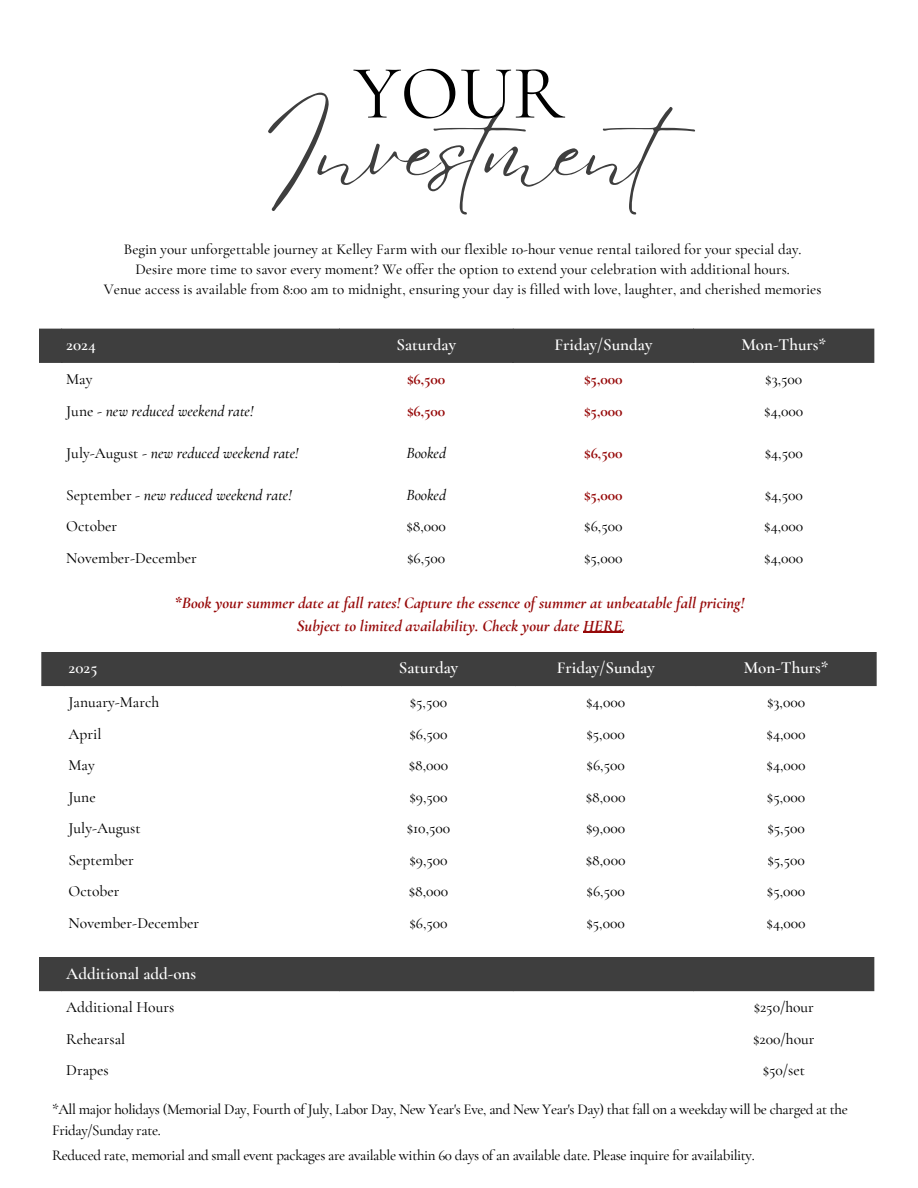
<style>
.page{position:relative;width:918px;height:1188px;background:#fff}
.page>*{position:absolute;margin:0;border:0;box-sizing:border-box;transform-origin:0 0}
.t1{font:96px "Eyesome Script";color:#3e3e3e}
.t2{font:76.65px "Cormorant Garamond";color:#000}
.t3{font:600 17.1px "Cormorant Garamond";color:#fff}
.t4{font:italic 700 16.5px/22.5px "Cormorant Garamond";color:#960808;text-align:center}
.t5{font:500 15.6px "Cormorant Garamond";color:#000}
.t6{font:italic 500 15.6px "Cormorant Garamond";color:#000}
.t7{font:700 15.6px "Cormorant Garamond";color:#960808}
.t8{font:500 15px/20.2px "Cormorant Garamond";color:#000;text-align:center}
.t9{font:500 15px/20.2px "Cormorant Garamond";letter-spacing:-.025em;color:#000}
.s1{font-style:normal}
</style>
<div class="page">
<div style="left:39px;top:329px;width:835px;height:34px;background:#3e3e3e"></div>
<div style="left:42px;top:652px;width:835px;height:34px;background:#3e3e3e"></div>
<div style="left:39px;top:957px;width:835px;height:34px;background:#3e3e3e"></div>
<hr style="left:583px;top:632px;width:39px;height:1px;background:#960808">
<h2 class="t2" style="left:354px;top:47px;width:212px">YOUR</h2>
<h1 class="t1" style="left:263px;top:88px;width:470px">Investment</h1>
<p class="t8" style="left:104px;top:239px;width:719px">Begin your unforgettable journey at Kelley Farm with our flexible 10-hour venue rental tailored for your special day.<br>Desire more time to savor every moment? We offer the option to extend your celebration with additional hours.<br>Venue access is available from 8:00 am to midnight, ensuring your day is filled with love, laughter, and cherished memories</p>
<p class="t3" style="left:66px;top:334px;width:31px">2024</p>
<p class="t3" style="left:396px;top:334px;width:61px">Saturday</p>
<p class="t3" style="left:554px;top:334px;width:100px">Friday/Sunday</p>
<p class="t3" style="left:741px;top:334px;width:86px">Mon-Thurs*</p>
<p class="t5" style="left:66px;top:370px;width:28px">May</p>
<p class="t7" style="left:407px;top:370px;width:40px">$6,500</p>
<p class="t7" style="left:584px;top:370px;width:40px">$5,000</p>
<p class="t5" style="left:765px;top:370px;width:39px">$3,500</p>
<p class="t6" style="left:66px;top:401px;width:189px"><span class="s1">June -</span> new reduced weekend rate!</p>
<p class="t7" style="left:407px;top:401px;width:40px">$6,500</p>
<p class="t7" style="left:584px;top:401px;width:40px">$5,000</p>
<p class="t5" style="left:764px;top:401px;width:41px">$4,000</p>
<p class="t6" style="left:66px;top:444px;width:234px"><span class="s1">July-August -</span> new reduced weekend rate!</p>
<p class="t6" style="left:406px;top:444px;width:41px">Booked</p>
<p class="t7" style="left:584px;top:444px;width:40px">$6,500</p>
<p class="t5" style="left:765px;top:444px;width:40px">$4,500</p>
<p class="t6" style="left:66px;top:486px;width:227px"><span class="s1">September -</span> new reduced weekend rate!</p>
<p class="t6" style="left:406px;top:486px;width:41px">Booked</p>
<p class="t7" style="left:584px;top:486px;width:40px">$5,000</p>
<p class="t5" style="left:765px;top:486px;width:40px">$4,500</p>
<p class="t5" style="left:66px;top:517px;width:52px">October</p>
<p class="t5" style="left:406px;top:517px;width:41px">$8,000</p>
<p class="t5" style="left:584px;top:517px;width:40px">$6,500</p>
<p class="t5" style="left:764px;top:517px;width:41px">$4,000</p>
<p class="t5" style="left:66px;top:549px;width:132px">November-December</p>
<p class="t5" style="left:407px;top:549px;width:40px">$6,500</p>
<p class="t5" style="left:584px;top:549px;width:40px">$5,000</p>
<p class="t5" style="left:764px;top:549px;width:41px">$4,000</p>
<p class="t4" style="left:174px;top:592px;width:571px">*Book your summer date at fall rates! Capture the essence of summer at unbeatable fall pricing!<br>Subject to limited availability. Check your date HERE.</p>
<p class="t3" style="left:69px;top:658px;width:30px">2025</p>
<p class="t3" style="left:399px;top:658px;width:61px">Saturday</p>
<p class="t3" style="left:557px;top:658px;width:100px">Friday/Sunday</p>
<p class="t3" style="left:744px;top:658px;width:86px">Mon-Thurs*</p>
<p class="t5" style="left:69px;top:693px;width:92px">January-March</p>
<p class="t5" style="left:410px;top:693px;width:39px">$5,500</p>
<p class="t5" style="left:586px;top:693px;width:41px">$4,000</p>
<p class="t5" style="left:767px;top:693px;width:40px">$3,000</p>
<p class="t5" style="left:69px;top:724px;width:34px">April</p>
<p class="t5" style="left:409px;top:724px;width:40px">$6,500</p>
<p class="t5" style="left:586px;top:724px;width:40px">$5,000</p>
<p class="t5" style="left:767px;top:724px;width:41px">$4,000</p>
<p class="t5" style="left:69px;top:756px;width:28px">May</p>
<p class="t5" style="left:409px;top:756px;width:41px">$8,000</p>
<p class="t5" style="left:587px;top:756px;width:40px">$6,500</p>
<p class="t5" style="left:767px;top:756px;width:41px">$4,000</p>
<p class="t5" style="left:69px;top:787px;width:29px">June</p>
<p class="t5" style="left:409px;top:787px;width:40px">$9,500</p>
<p class="t5" style="left:586px;top:787px;width:41px">$8,000</p>
<p class="t5" style="left:767px;top:787px;width:40px">$5,000</p>
<p class="t5" style="left:69px;top:819px;width:74px">July-August</p>
<p class="t5" style="left:407px;top:819px;width:45px">$10,500</p>
<p class="t5" style="left:586px;top:819px;width:41px">$9,000</p>
<p class="t5" style="left:767px;top:819px;width:39px">$5,500</p>
<p class="t5" style="left:69px;top:850px;width:67px">September</p>
<p class="t5" style="left:409px;top:850px;width:40px">$9,500</p>
<p class="t5" style="left:586px;top:850px;width:41px">$8,000</p>
<p class="t5" style="left:767px;top:850px;width:39px">$5,500</p>
<p class="t5" style="left:69px;top:882px;width:52px">October</p>
<p class="t5" style="left:409px;top:882px;width:41px">$8,000</p>
<p class="t5" style="left:587px;top:882px;width:40px">$6,500</p>
<p class="t5" style="left:767px;top:882px;width:40px">$5,000</p>
<p class="t5" style="left:69px;top:913px;width:132px">November-December</p>
<p class="t5" style="left:409px;top:913px;width:40px">$6,500</p>
<p class="t5" style="left:586px;top:913px;width:40px">$5,000</p>
<p class="t5" style="left:767px;top:913px;width:41px">$4,000</p>
<p class="t3" style="left:66px;top:963px;width:132px">Additional add-ons</p>
<p class="t5" style="left:66px;top:998px;width:110px">Additional Hours</p>
<p class="t5" style="left:754px;top:998px;width:62px">$250/hour</p>
<p class="t5" style="left:66px;top:1029px;width:61px">Rehearsal</p>
<p class="t5" style="left:753px;top:1029px;width:63px">$200/hour</p>
<p class="t5" style="left:66px;top:1061px;width:44px">Drapes</p>
<p class="t5" style="left:763px;top:1061px;width:44px">$50/set</p>
<p class="t9" style="left:52px;top:1099px;width:797px">*All major holidays (Memorial Day, Fourth of July, Labor Day, New Year's Eve, and New Year's Day) that fall on a weekday will be charged at the<br>Friday/Sunday rate.</p>
<p class="t9" style="left:52px;top:1145px;width:704px">Reduced rate, memorial and small event packages are available within 60 days of an available date. Please inquire for availability.</p>
</div>
